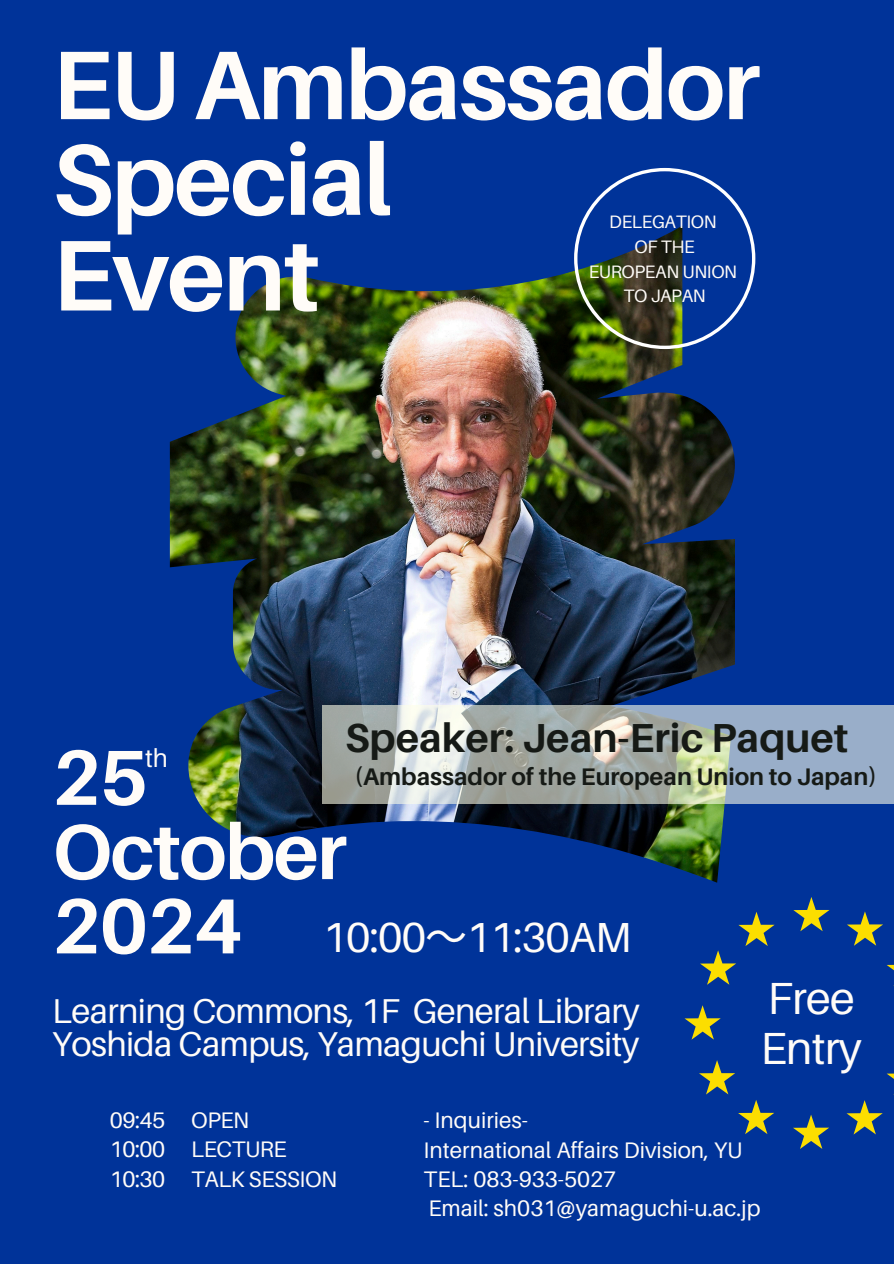
<style>
.page{position:relative;width:894px;height:1264px;background:#fff}
.page>*{position:absolute;margin:0;border:0;box-sizing:border-box;transform-origin:0 0}
.t1{font:700 100.5px/95.7px "Aileron";letter-spacing:-.02em;color:#fffcf8}
.t2{font:700 97.5px "Aileron";letter-spacing:-.02em;color:#fffcf8}
.t3{font:700 78px/74.2px "Aileron";letter-spacing:-.02em;color:#fffcf8}
.t4{font:45px/49.5px "Aileron";letter-spacing:-.02em;color:#fffcf8}
.t5{font:42px "Aileron";letter-spacing:-.02em;color:#fffcf8}
.t6{font:700 40.5px "Aileron";color:#161a16}
.t7{font:34.5px/32.7px "Aileron";letter-spacing:-.02em;color:#fffcf8}
.t8{font:25.5px "Aileron";color:#fffcf8}
.t9{font:700 24px "Aileron";color:#161a16}
.t10{font:22.5px "Aileron";color:#fffcf8}
.t11{font:22.5px "Aileron";letter-spacing:-.02em;color:#fffcf8}
.t12{font:18px "Aileron";letter-spacing:-.02em;color:#fffcf8}
.s1{font-family:"Noto Sans CJ Ksc"}
</style>
<div class="page">
<div style="left:0;top:0;width:893px;height:1263px;background:#039"></div>
<img style="left:170px;top:271px;width:564px;height:611px">
<svg style="left:793px;top:897px;width:36px;height:34px"></svg>
<svg style="left:847px;top:911px;width:35px;height:34px"></svg>
<svg style="left:887px;top:964px;width:6px;height:6px"></svg>
<svg style="left:887px;top:1073px;width:6px;height:5px"></svg>
<svg style="left:846px;top:1100px;width:36px;height:34px"></svg>
<svg style="left:793px;top:1115px;width:35px;height:33px"></svg>
<svg style="left:699px;top:1060px;width:75px;height:74px"></svg>
<svg style="left:684px;top:1005px;width:36px;height:34px"></svg>
<svg style="left:700px;top:912px;width:74px;height:72px"></svg>
<svg style="left:322px;top:705px;width:571px;height:98px;background:#abb6b8"></svg>
<svg style="left:574px;top:168px;width:181px;height:181px"></svg>
<p class="t2" style="left:52px;top:25px;width:709px">EU Ambassador</p>
<p class="t1" style="left:52px;top:130px;width:341px">Special<br>Event</p>
<p class="t12" style="left:609px;top:211px;width:109px">DELEGATION</p>
<p class="t12" style="left:634px;top:235px;width:62px">OF THE</p>
<p class="t12" style="left:588px;top:260px;width:150px">EUROPEAN UNION</p>
<p class="t12" style="left:623px;top:285px;width:84px">TO JAPAN</p>
<p class="t6" style="left:345px;top:713px;width:505px">Speaker: Jean-Eric Paquet</p>
<p class="t9" style="left:354px;top:761px;width:524px">(Ambassador of the European Union to Japan)</p>
<p class="t8" style="left:145px;top:742px;width:24px">th</p>
<p class="t3" style="left:52px;top:738px;width:296px">25<br>October<br>2024</p>
<p class="t5" style="left:322px;top:911px;width:310px">10:00<span class="s1">～</span>11:30AM</p>
<h5 class="t7" style="left:52px;top:993px;width:589px">Learning Commons, 1F General Library<br>Yoshida Campus, Yamaguchi University</h5>
<p class="t4" style="left:760px;top:972px;width:103px">Free<br>Entry</p>
<p class="t10" style="left:110px;top:1106px;width:141px">09:45 OPEN</p>
<h6 class="t11" style="left:110px;top:1135px;width:178px">10:00 LECTURE</h6>
<h2 class="t11" style="left:110px;top:1164px;width:229px">10:30 TALK SESSION</h2>
<p class="t10" style="left:423px;top:1106px;width:106px">- Inquiries-</p>
<p class="t10" style="left:423px;top:1135px;width:320px">International Affairs Division, YU</p>
<h4 class="t10" style="left:423px;top:1164px;width:194px">TEL: 083-933-5027</h4>
<h3 class="t10" style="left:428px;top:1194px;width:333px">Email: sh031@yamaguchi-u.ac.jp</h3>
</div>
